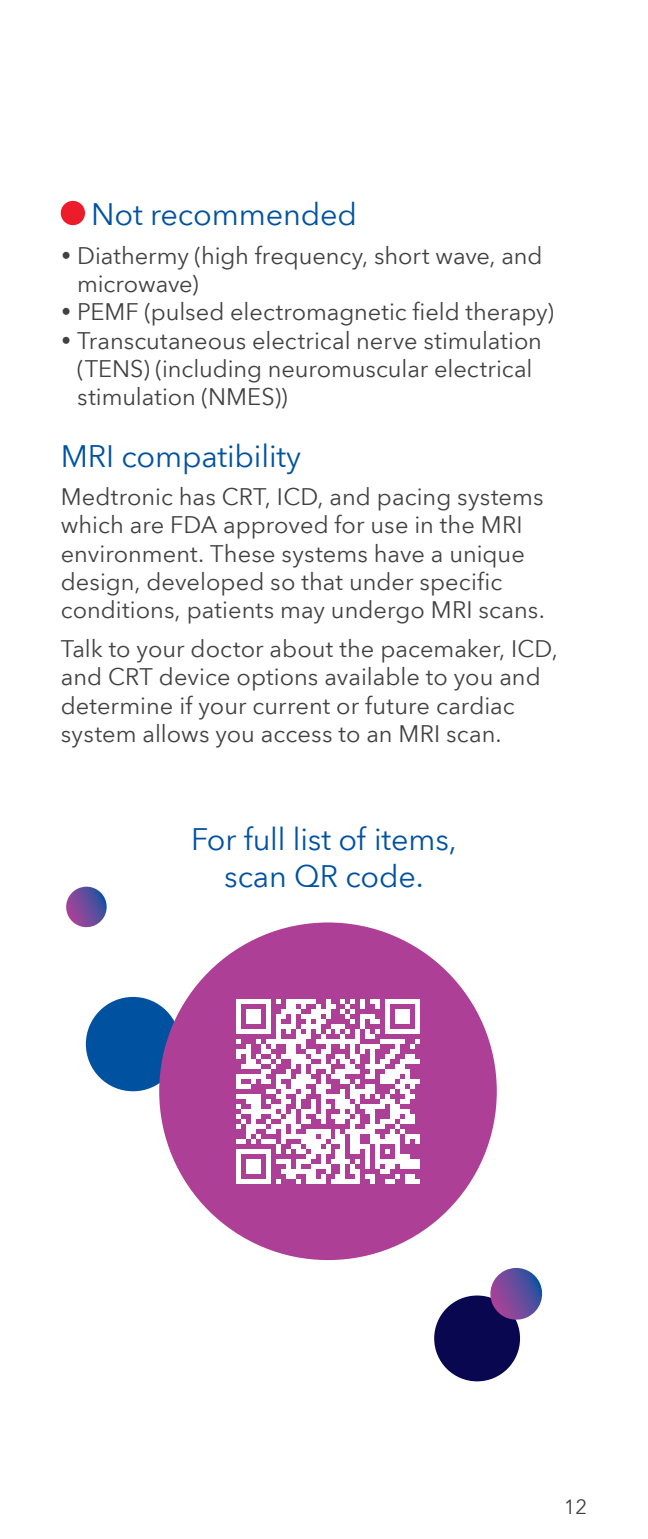
<style>
.page{position:relative;width:648px;height:1539px;background:#fff}
.page>*{position:absolute;margin:0;border:0;box-sizing:border-box;transform-origin:0 0}
.New_Color_Headers{font:30.6px "Avenir Next World";letter-spacing:-.005em;color:#0052a1}
.New_Body_Copy{font:30.6px "Avenir Next World";letter-spacing:-.005em;color:#0052a1}
.New_Body_Copy-2{font:23.62px/28.3px "Avenir Next World";color:#414142}
.t1{font:20.25px "Avenir Next World";color:#414142}
</style>
<div class="page">
<div style="left:61px;top:201px;width:24px;height:24px;background:#ed1c2a;border-radius:50%"></div>
<div style="left:86px;top:997px;width:94px;height:94px;background:#0052a1;border-radius:50%"></div>
<div style="left:159px;top:922px;width:338px;height:338px;background:#ad3f97;border-radius:50%"></div>
<div style="left:434px;top:1296px;width:86px;height:85px;background:#080750;border-radius:50%"></div>
<svg style="left:487px;top:1268px;width:56px;height:55px"></svg>
<svg style="left:236px;top:999px;width:184px;height:185px"></svg>
<svg style="left:66px;top:887px;width:41px;height:41px"></svg>
<p class="New_Color_Headers" style="left:91px;top:190px;width:268px">Not recommended</p>
<p class="New_Body_Copy-2" style="left:77px;top:242px;width:467px;text-indent:-16px">• Diathermy (high frequency, short wave, and microwave)</p>
<p class="New_Body_Copy-2" style="left:61px;top:298px;width:495px">• PEMF (pulsed electromagnetic field therapy)</p>
<p class="New_Body_Copy-2" style="left:77px;top:327px;width:466px;text-indent:-16px">• Transcutaneous electrical nerve stimulation (TENS) (including neuromuscular electrical stimulation (NMES))</p>
<p class="New_Color_Headers" style="left:61px;top:431px;width:242px">MRI compatibility</p>
<p class="New_Body_Copy-2" style="left:61px;top:483px;width:486px">Medtronic has CRT, ICD, and pacing systems which are FDA approved for use in the MRI environment. These systems have a unique design, developed so that under specific conditions, patients may undergo MRI scans.</p>
<p class="New_Body_Copy-2" style="left:61px;top:635px;width:499px">Talk to your doctor about the pacemaker, ICD, and CRT device options available to you and determine if your current or future cardiac system allows you access to an MRI scan.</p>
<p class="New_Body_Copy" style="left:191px;top:815px;width:267px">For full list of items,</p>
<p class="New_Body_Copy" style="left:224px;top:851px;width:201px">scan QR code.</p>
<p class="t1" style="left:564px;top:1491px;width:25px">12</p>
</div>
